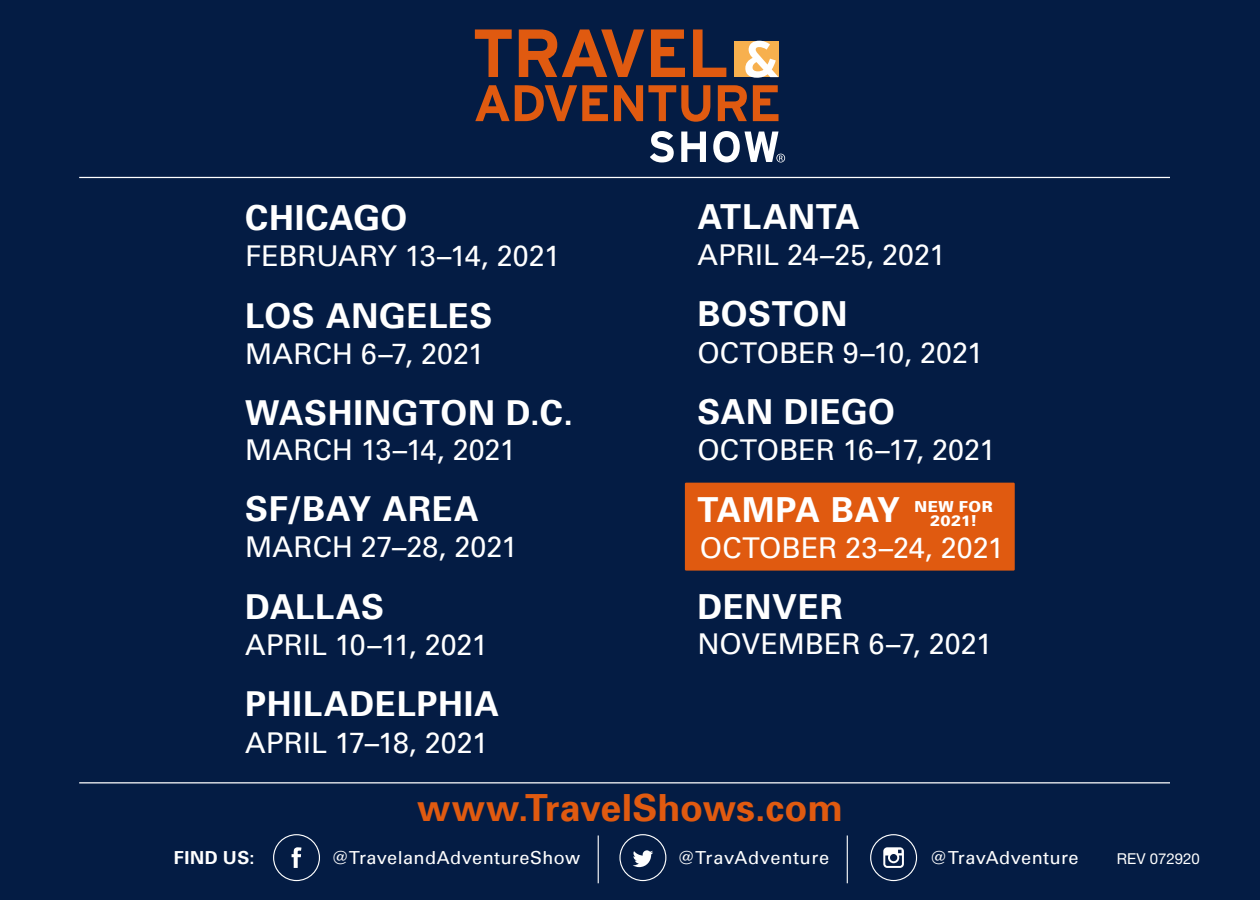
<style>
.page{position:relative;width:1260px;height:900px;background:#041c44}
.page>*{position:absolute;margin:0;border:0;box-sizing:border-box;transform-origin:0 0}
.t1{font:700 37.5px "Univers 65";color:#e05a10}
.t2{font:700 34.5px "Univers 65";letter-spacing:.02em;color:#fff}
.t3{font:700 34.5px "Univers";letter-spacing:.02em;color:#fff}
.t4{font:700 34.5px "Univers";letter-spacing:-.015em;color:#fff}
.t5{font:28.75px "Univers";color:#fff}
.t6{font:18px "Univers";letter-spacing:.03em;color:#fff}
.t7{font:700 18px "Univers 65";letter-spacing:.03em;color:#fff}
.t8{font:900 15.25px/13.5px "Univers 75";letter-spacing:.02em;color:#fff;text-align:center}
.t9{font:15px "Helvetica Neue";color:#fff}
</style>
<div class="page">
<div style="left:734px;top:42px;width:45px;height:35px;background:#f7b04e"></div>
<svg style="left:745px;top:41px;width:34px;height:37px"></svg>
<svg style="left:475px;top:29px;width:37px;height:48px"></svg>
<svg style="left:519px;top:29px;width:125px;height:48px"></svg>
<svg style="left:651px;top:29px;width:34px;height:48px"></svg>
<svg style="left:693px;top:29px;width:33px;height:48px"></svg>
<svg style="left:475px;top:85px;width:133px;height:36px"></svg>
<svg style="left:614px;top:85px;width:96px;height:37px"></svg>
<svg style="left:718px;top:85px;width:29px;height:36px"></svg>
<svg style="left:753px;top:85px;width:26px;height:36px"></svg>
<svg style="left:650px;top:131px;width:24px;height:31px"></svg>
<svg style="left:681px;top:132px;width:25px;height:30px"></svg>
<svg style="left:713px;top:131px;width:72px;height:31px"></svg>
<svg style="left:273px;top:834px;width:47px;height:47px"></svg>
<svg style="left:619px;top:834px;width:47px;height:47px"></svg>
<svg style="left:870px;top:834px;width:47px;height:47px"></svg>
<hr style="left:598px;top:836px;width:1px;height:47px;background:#fff">
<hr style="left:847px;top:836px;width:1px;height:47px;background:#fff">
<hr style="left:79px;top:782px;width:1091px;height:1px;background:#fff">
<hr style="left:79px;top:177px;width:1091px;height:1px;background:#fff">
<div style="left:685px;top:483px;width:330px;height:88px;background:#e05a10"></div>
<p class="t3" style="left:245px;top:196px;width:164px">CHICAGO</p>
<p class="t5" style="left:245px;top:239px;width:316px">FEBRUARY 13–14, 2021</p>
<p class="t2" style="left:245px;top:293px;width:249px">LOS ANGELES</p>
<p class="t5" style="left:245px;top:337px;width:240px">MARCH 6–7, 2021</p>
<p class="t2" style="left:245px;top:391px;width:329px">WASHINGTON D.C.</p>
<p class="t5" style="left:245px;top:433px;width:272px">MARCH 13–14, 2021</p>
<p class="t2" style="left:245px;top:487px;width:235px">SF/BAY AREA</p>
<p class="t5" style="left:245px;top:530px;width:274px">MARCH 27–28, 2021</p>
<p class="t2" style="left:245px;top:584px;width:140px">DALLAS</p>
<p class="t5" style="left:245px;top:628px;width:244px">APRIL 10–11, 2021</p>
<p class="t2" style="left:245px;top:682px;width:255px">PHILADELPHIA</p>
<p class="t5" style="left:245px;top:725px;width:244px">APRIL 17–18, 2021</p>
<p class="t3" style="left:697px;top:194px;width:164px">ATLANTA</p>
<p class="t5" style="left:697px;top:238px;width:250px">APRIL 24–25, 2021</p>
<p class="t3" style="left:697px;top:292px;width:151px">BOSTON</p>
<p class="t5" style="left:697px;top:335px;width:287px">OCTOBER 9–10, 2021</p>
<p class="t3" style="left:697px;top:390px;width:199px">SAN DIEGO</p>
<p class="t5" style="left:697px;top:433px;width:300px">OCTOBER 16–17, 2021</p>
<p class="t4" style="left:697px;top:487px;width:204px">TAMPA BAY</p>
<p class="t5" style="left:700px;top:531px;width:305px">OCTOBER 23–24, 2021</p>
<p class="t3" style="left:697px;top:585px;width:147px">DENVER</p>
<p class="t5" style="left:697px;top:626px;width:296px">NOVEMBER 6–7, 2021</p>
<p class="t8" style="left:915px;top:500px;width:80px">NEW FOR<br>2021!</p>
<h1 class="t1" style="left:417px;top:783px;width:427px">www.TravelShows.com</h1>
<p class="t7" style="left:174px;top:846px;width:82px">FIND US:</p>
<p class="t6" style="left:331px;top:847px;width:251px">@TravelandAdventureShow</p>
<p class="t6" style="left:677px;top:847px;width:154px">@TravAdventure</p>
<p class="t6" style="left:930px;top:847px;width:150px">@TravAdventure</p>
<p class="t9" style="left:1117px;top:850px;width:84px">REV 072920</p>
</div>
